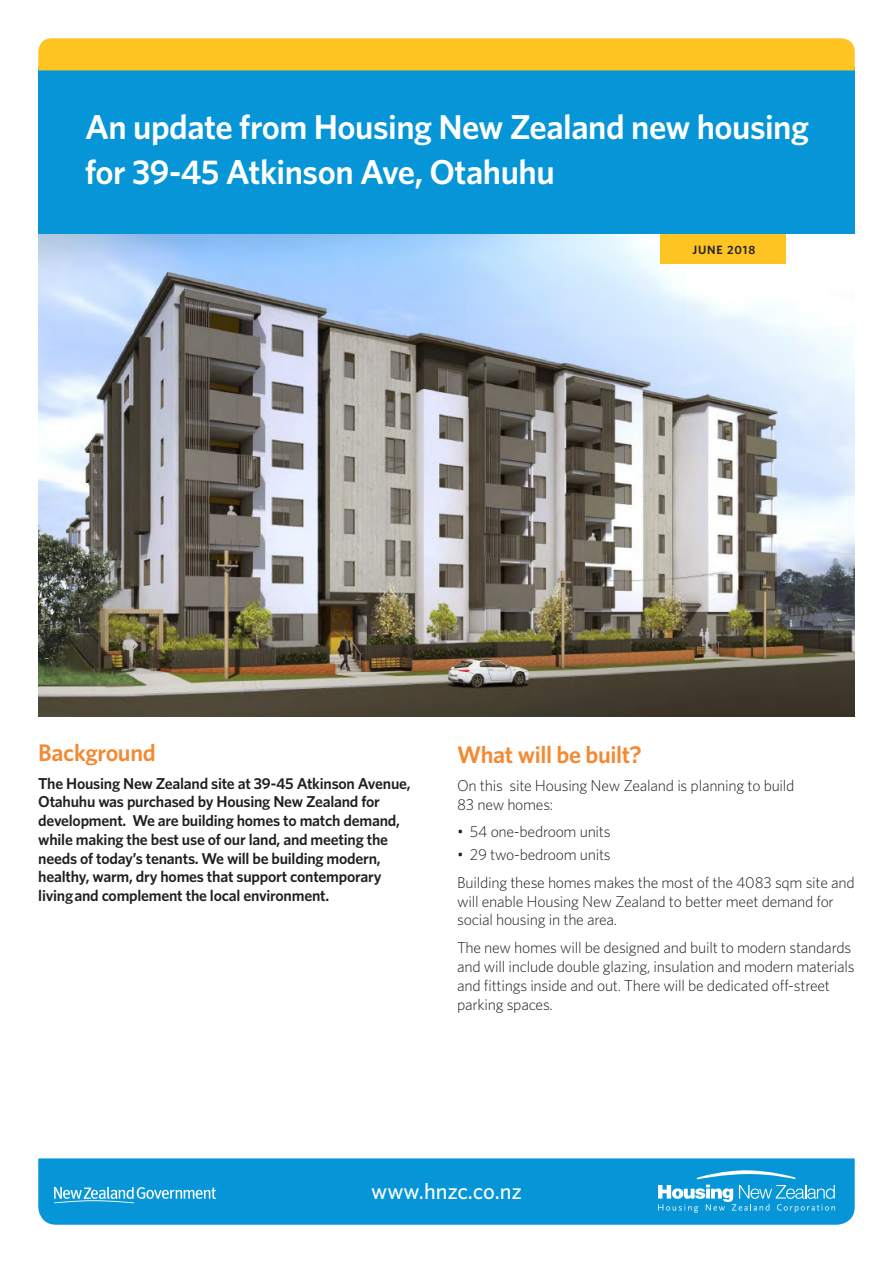
<style>
.page{position:relative;width:893px;height:1263px;background:#fff}
.page>*{position:absolute;margin:0;border:0;box-sizing:border-box;transform-origin:0 0}
.Main_Head{font:600 34.5px/45px "Whitney";letter-spacing:-.015em;color:#fff}
.Subhead{font:600 24px "Whitney";letter-spacing:-.015em;color:#f58932}
.t1{font:500 22.35px "Whitney";color:#fff}
.Body_text{font:300 15.75px/18.9px "Whitney";letter-spacing:-.015em;color:#231f20}
.Intro{font:600 15.75px/18.8px "Whitney";letter-spacing:-.015em;color:#231f20}
.Main_Head_Sm{font:600 12px "Whitney";letter-spacing:.075em;color:#231f20}
</style>
<div class="page">
<div style="left:38px;top:1158px;width:817px;height:67px;background:#0696d7"></div>
<svg style="left:54px;top:1187px;width:162px;height:16px;background:#4cb3e2"></svg>
<svg style="left:658px;top:1170px;width:177px;height:43px;background:#36aade"></svg>
<img style="left:38px;top:234px;width:817px;height:482px">
<div style="left:661px;top:234px;width:125px;height:30px;background:#fec422"></div>
<div style="left:38px;top:68px;width:817px;height:166px;background:#0696d7"></div>
<div style="left:38px;top:38px;width:817px;height:32px;background:#fec422"></div>
<p class="Main_Head" style="left:85px;top:104px;width:725px">An update from Housing New Zealand new housing for 39-45 Atkinson Ave, Otahuhu</p>
<p class="Main_Head_Sm" style="left:692px;top:242px;width:64px">JUNE 2018</p>
<p class="Subhead" style="left:38px;top:737px;width:119px">Background</p>
<p class="Intro" style="left:38px;top:773px;width:374px">The Housing New Zealand site at 39-45 Atkinson Avenue, Otahuhu was purchased by Housing New Zealand for development. We are building homes to match demand, while making the best use of our land, and meeting the needs of today’s tenants. We will be building modern, healthy, warm, dry homes that support contemporary living and complement the local environment.</p>
<p class="Subhead" style="left:457px;top:739px;width:186px">What will be built?</p>
<p class="Body_text" style="left:457px;top:775px;width:339px">On this site Housing New Zealand is planning to build<br>83 new homes:</p>
<p class="Body_text" style="left:457px;top:822px;width:155px">• 54 one-bedroom units</p>
<p class="Body_text" style="left:457px;top:845px;width:155px">• 29 two-bedroom units</p>
<p class="Body_text" style="left:457px;top:872px;width:399px">Building these homes makes the most of the 4083 sqm site and will enable Housing New Zealand to better meet demand for social housing in the area.</p>
<p class="Body_text" style="left:457px;top:937px;width:399px">The new homes will be designed and built to modern standards and will include double glazing, insulation and modern materials and fittings inside and out. There will be dedicated off-street parking spaces.</p>
<h3 class="t1" style="left:371px;top:1176px;width:152px">www.hnzc.co.nz</h3>
</div>
